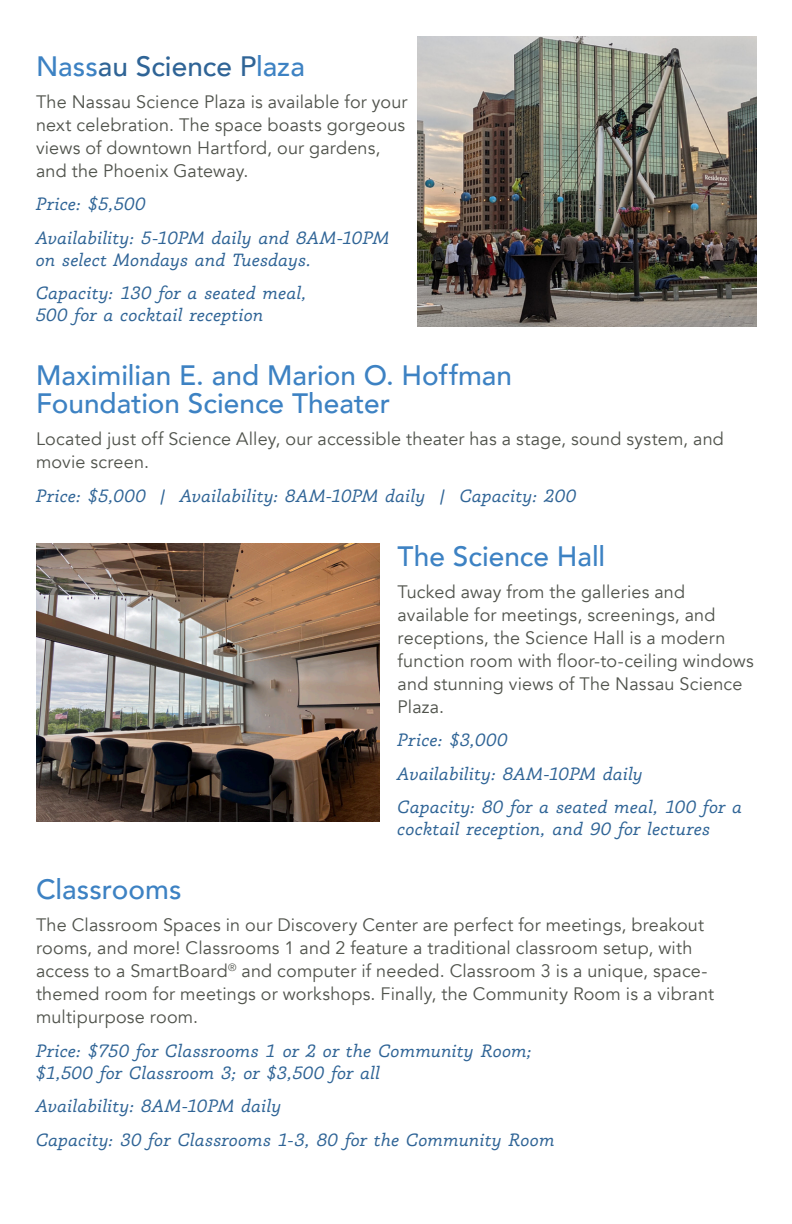
<style>
.page{position:relative;width:792px;height:1224px;background:#fff}
.page>*{position:absolute;margin:0;border:0;box-sizing:border-box;transform-origin:0 0}
.Subheads{font:500 28px/28px "Avenir";color:#3d82c3}
.Subheads-2{font:500 28px "Avenir";color:#2f6496}
.Text{font:18px/23px "Avenir";letter-spacing:.01em;color:#50534c}
.Details{font:italic 18px/22px "Phoreus Cherokee";letter-spacing:.005em;color:#2f6496}
.Details-2{font:italic 18px "Phoreus Cherokee";letter-spacing:.035em;color:#2f6496}
.s1{color:#3d82c3}
</style>
<div class="page">
<img style="left:417px;top:36px;width:339px;height:291px">
<img style="left:36px;top:543px;width:344px;height:279px">
<p class="Subheads-2" style="left:36px;top:42px;width:270px"><span class="s1">Nass</span>au Science P<span class="s1">laza</span></p>
<p class="Text" style="left:36px;top:90px;width:373px">The Nassau Science Plaza is available for your next celebration. The space boasts gorgeous views of downtown Hartford, our gardens, and the Phoenix Gateway.</p>
<p class="Details" style="left:36px;top:193px;width:111px">Price: $5,500</p>
<p class="Details" style="left:36px;top:226px;width:355px">Availability: 5-10PM daily and 8AM-10PM on select Mondays and Tuesdays.</p>
<p class="Details" style="left:36px;top:282px;width:272px">Capacity: 130 for a seated meal,<br>500 for a cocktail reception</p>
<p class="Subheads" style="left:36px;top:360px;width:478px">Maximilian E. and Marion O. Hoffman<br>Foundation Science Theater</p>
<p class="Text" style="left:36px;top:428px;width:689px">Located just off Science Alley, our accessible theater has a stage, sound system, and movie screen.</p>
<p class="Details" style="left:36px;top:484px;width:542px">Price: $5,000 | Availability: 8AM-10PM daily | Capacity: 200</p>
<p class="Subheads" style="left:398px;top:540px;width:209px">The Science Hall</p>
<p class="Text" style="left:398px;top:580px;width:358px">Tucked away from the galleries and available for meetings, screenings, and receptions, the Science Hall is a modern function room with floor-to-ceiling windows and stunning views of The Nassau Science Plaza.</p>
<p class="Details-2" style="left:398px;top:730px;width:112px">Price: $3,000</p>
<p class="Details" style="left:398px;top:763px;width:247px">Availability: 8AM-10PM daily</p>
<p class="Details" style="left:398px;top:796px;width:346px">Capacity: 80 for a seated meal, 100 for a cocktail reception, and 90 for lectures</p>
<p class="Subheads" style="left:36px;top:874px;width:147px">Classrooms</p>
<p class="Text" style="left:36px;top:914px;width:680px">The Classroom Spaces in our Discovery Center are perfect for meetings, breakout rooms, and more! Classrooms 1 and 2 feature a traditional classroom setup, with access to a SmartBoard<sup>®</sup> and computer if needed. Classroom 3 is a unique, space&shy;themed room for meetings or workshops. Finally, the Community Room is a vibrant multipurpose room.</p>
<p class="Details" style="left:36px;top:1040px;width:498px">Price: $750 for Classrooms 1 or 2 or the Community Room; $1,500 for Classroom 3; or $3,500 for all</p>
<p class="Details" style="left:36px;top:1095px;width:247px">Availability: 8AM-10PM daily</p>
<p class="Details" style="left:36px;top:1129px;width:520px">Capacity: 30 for Classrooms 1-3, 80 for the Community Room</p>
</div>
